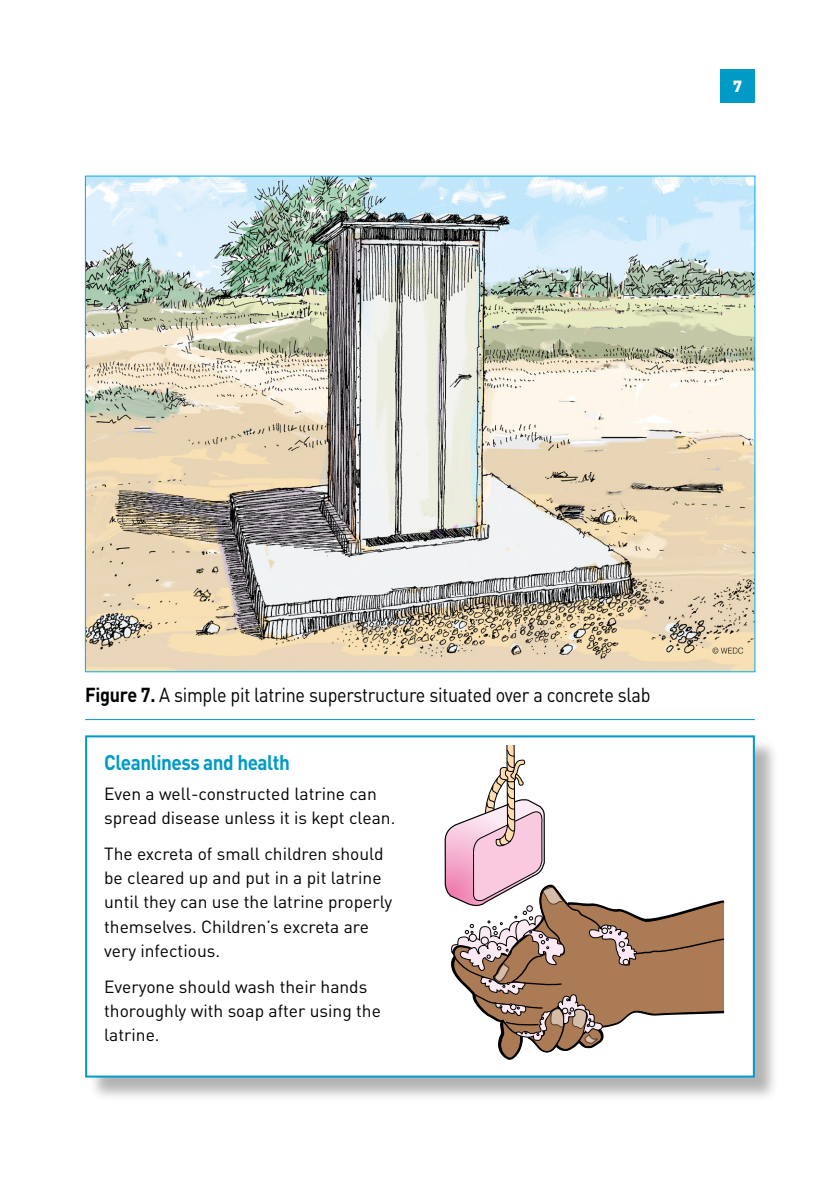
<style>
.page{position:relative;width:840px;height:1191px;background:#fff}
.page>*{position:absolute;margin:0;border:0;box-sizing:border-box;transform-origin:0 0}
.t1{font:700 21px "DINOT";letter-spacing:-.025em;color:#009ac7;scale:.9 1}
.t2{font:20px "DINOT";letter-spacing:-.015em;color:#000;scale:.9 1}
.t3{font:17.4px/24px "DINOT";color:#000}
.t4{font:900 16px "DINOT";color:#fff}
.s1{font-weight:700}
</style>
<div class="page">
<div style="left:720px;top:69px;width:34px;height:34px;background:#009ac7"></div>
<hr style="left:85px;top:719px;width:669px;height:1px;background:#009ac7">
<div style="left:88px;top:739px;width:691px;height:363px;background:#000;opacity:.3"></div>
<div style="left:86px;top:736px;width:667px;height:340px;background:#fff"></div>
<div style="left:85px;top:735px;width:669px;height:342px;border:2px solid #009ac7"></div>
<svg style="left:444px;top:745px;width:281px;height:315px"></svg>
<img style="left:87px;top:178px;width:665px;height:492px">
<p class="t4" style="left:732px;top:76px;width:10px">7</p>
<p class="t2" style="left:85px;top:682px;width:629px"><span class="s1">Figure 7.</span> A simple pit latrine superstructure situated over a concrete slab</p>
<p class="t1" style="left:104px;top:749px;width:208px">Cleanliness and health</p>
<p class="t3" style="left:104px;top:782px;width:292px">Even a well-constructed latrine can spread disease unless it is kept clean.</p>
<p class="t3" style="left:104px;top:842px;width:289px">The excreta of small children should be cleared up and put in a pit latrine until they can use the latrine properly themselves. Children’s excreta are very infectious.</p>
<p class="t3" style="left:104px;top:974px;width:278px">Everyone should wash their hands thoroughly with soap after using the latrine.</p>
</div>
